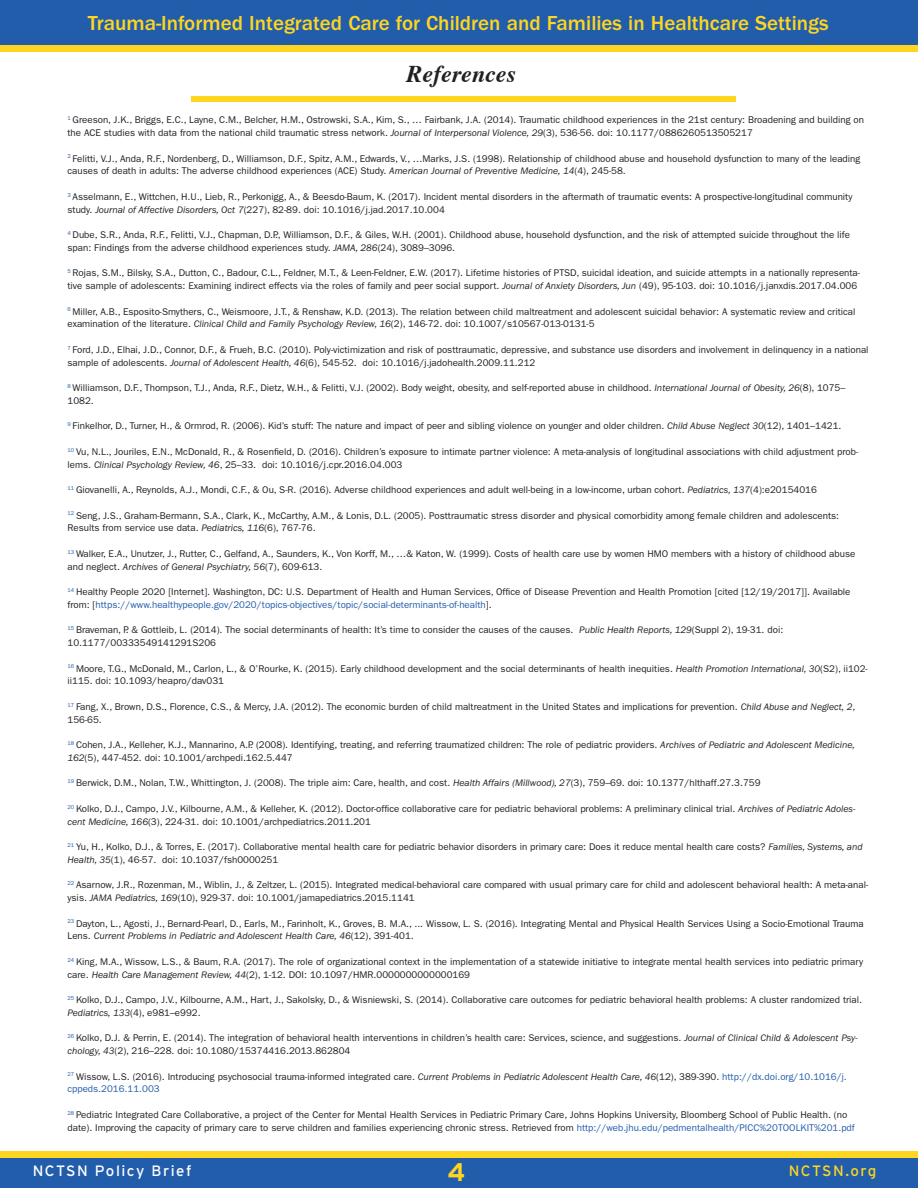
<style>
.page{position:relative;width:918px;height:1188px;background:#fff}
.page>*{position:absolute;margin:0;border:0;box-sizing:border-box;transform-origin:0 0}
.t1{font:700 25.5px "Interstate";color:#ffd520}
.t2{font:italic 700 24px "Times";color:#231f20}
.t3{font:500 21px "ITC Franklin Gothic Std";color:#ffd520}
.t4{font:15px "Interstate";letter-spacing:.1em;color:#fff}
.t5{font:15px "Interstate";letter-spacing:.095em;color:#ffd520}
.t6{font:9.75px/12.8px "ITC Franklin Gothic Std";color:#231f20}
.s1{font-style:italic}
.s2{color:#215dab}
</style>
<div class="page">
<div style="left:0;top:0;width:918px;height:47px;background:#215dab"></div>
<div style="left:0;top:45px;width:918px;height:7px;background:#ffd520"></div>
<div style="left:0;top:1151px;width:918px;height:30px;background:#ffd520"></div>
<div style="left:0;top:1159px;width:918px;height:29px;background:#215dab"></div>
<div style="left:191px;top:96px;width:544px;height:6px;background:#ffd520"></div>
<p class="t3" style="left:88px;top:11px;width:742px">Trauma-Informed Integrated Care for Children and Families in Healthcare Settings</p>
<p class="t2" style="left:407px;top:52px;width:111px">References</p>
<p class="t6" style="left:68px;top:114px;width:798px"><sup>1</sup> Greeson, J.K., Briggs, E.C., Layne, C.M., Belcher, H.M., Ostrowski, S.A., Kim, S., … Fairbank, J.A. (2014). Traumatic childhood experiences in the 21st century: Broadening and building on the ACE studies with data from the national child traumatic stress network. <span class="s1">Journal of Interpersonal Violence, 29</span>(3), 536-56. doi: 10.1177/0886260513505217</p>
<p class="t6" style="left:68px;top:152px;width:794px"><sup>2</sup> Felitti, V.J., Anda, R.F., Nordenberg, D., Williamson, D.F., Spitz, A.M., Edwards, V., …Marks, J.S. (1998). Relationship of childhood abuse and household dysfunction to many of the leading causes of death in adults: The adverse childhood experiences (ACE) Study. <span class="s1">American Journal of Preventive Medicine, 14</span>(4), 245-58.</p>
<p class="t6" style="left:68px;top:190px;width:787px"><sup>3</sup> Asselmann, E., Wittchen, H.U., Lieb, R., Perkonigg, A., &amp; Beesdo-Baum, K. (2017). Incident mental disorders in the aftermath of traumatic events: A prospective-longitudinal community study. <span class="s1">Journal of Affective Disorders, Oct 7</span>(227), 82-89. doi: 10.1016/j.jad.2017.10.004</p>
<p class="t6" style="left:68px;top:229px;width:784px"><sup>4</sup> Dube, S.R., Anda, R.F., Felitti, V.J., Chapman, D.P., Williamson, D.F., &amp; Giles, W.H. (2001). Childhood abuse, household dysfunction, and the risk of attempted suicide throughout the life span: Findings from the adverse childhood experiences study. <span class="s1">JAMA, 286</span>(24), 3089–3096.</p>
<p class="t6" style="left:68px;top:267px;width:794px"><sup>5</sup> Rojas, S.M., Bilsky, S.A., Dutton, C., Badour, C.L., Feldner, M.T., &amp; Leen-Feldner, E.W. (2017). Lifetime histories of PTSD, suicidal ideation, and suicide attempts in a nationally representa&shy;tive sample of adolescents: Examining indirect effects via the roles of family and peer social support. <span class="s1">Journal of Anxiety Disorders, Jun</span> (49), 95-103. doi: 10.1016/j.janxdis.2017.04.006</p>
<p class="t6" style="left:68px;top:305px;width:790px"><sup>6</sup> Miller, A.B., Esposito-Smythers, C., Weismoore, J.T., &amp; Renshaw, K.D. (2013). The relation between child maltreatment and adolescent suicidal behavior: A systematic review and critical examination of the literature. <span class="s1">Clinical Child and Family Psychology Review, 16</span>(2), 146-72. doi: 10.1007/s10567-013-0131-5</p>
<p class="t6" style="left:68px;top:343px;width:803px"><sup>7</sup> Ford, J.D., Elhai, J.D., Connor, D.F., &amp; Frueh, B.C. (2010). Poly-victimization and risk of posttraumatic, depressive, and substance use disorders and involvement in delinquency in a national sample of adolescents. <span class="s1">Journal of Adolescent Health, 46</span>(6), 545-52. doi: 10.1016/j.jadohealth.2009.11.212</p>
<p class="t6" style="left:68px;top:382px;width:779px"><sup>8</sup> Williamson, D.F., Thompson, T.J., Anda, R.F., Dietz, W.H., &amp; Felitti, V.J. (2002). Body weight, obesity, and self-reported abuse in childhood. <span class="s1">International Journal of Obesity, 26</span>(8), 1075–<br>1082.</p>
<p class="t6" style="left:68px;top:420px;width:775px"><sup>9</sup> Finkelhor, D., Turner, H., &amp; Ormrod, R. (2006). Kid’s stuff: The nature and impact of peer and sibling violence on younger and older children. <span class="s1">Child Abuse Neglect 30</span>(12), 1401–1421.</p>
<p class="t6" style="left:68px;top:445px;width:792px"><sup>10</sup> Vu, N.L., Jouriles, E.N., McDonald, R., &amp; Rosenfield, D. (2016). Children’s exposure to intimate partner violence: A meta-analysis of longitudinal associations with child adjustment prob&shy;lems. <span class="s1">Clinical Psychology Review, 46</span>, 25–33. doi: 10.1016/j.cpr.2016.04.003</p>
<p class="t6" style="left:68px;top:484px;width:751px"><sup>11</sup> Giovanelli, A., Reynolds, A.J., Mondi, C.F., &amp; Ou, S-R. (2016). Adverse childhood experiences and adult well-being in a low-income, urban cohort. <span class="s1">Pediatrics, 137</span>(4):e20154016</p>
<p class="t6" style="left:68px;top:509px;width:773px"><sup>12</sup> Seng, J.S., Graham-Bermann, S.A., Clark, K., McCarthy, A.M., &amp; Lonis, D.L. (2005). Posttraumatic stress disorder and physical comorbidity among female children and adolescents:<br>Results from service use data. <span class="s1">Pediatrics, 116</span>(6), 767-76.</p>
<p class="t6" style="left:68px;top:547px;width:789px"><sup>13</sup> Walker, E.A., Unutzer, J., Rutter, C., Gelfand, A., Saunders, K., Von Korff, M., …&amp; Katon, W. (1999). Costs of health care use by women HMO members with a history of childhood abuse and neglect. <span class="s1">Archives of General Psychiatry, 56</span>(7), 609-613.</p>
<p class="t6" style="left:68px;top:586px;width:785px"><sup>14</sup> Healthy People 2020 [Internet]. Washington, DC: U.S. Department of Health and Human Services, Office of Disease Prevention and Health Promotion [cited [12/19/2017]]. Available from: [<span class="s2">https://www.healthypeople.gov/2020/topics-objectives/topic/social-determinants-of-health</span>].</p>
<p class="t6" style="left:68px;top:624px;width:717px"><sup>15</sup> Braveman, P. &amp; Gottleib, L. (2014). The social determinants of health: It’s time to consider the causes of the causes. <span class="s1">Public Health Reports, 129</span>(Suppl 2), 19-31. doi:<br>10.1177/00333549141291S206</p>
<p class="t6" style="left:68px;top:662px;width:802px"><sup>16</sup> Moore, T.G., McDonald, M., Carlon, L., &amp; O’Rourke, K. (2015). Early childhood development and the social determinants of health inequities. <span class="s1">Health Promotion International, 30</span>(S2), ii102- ii115. doi: 10.1093/heapro/dav031</p>
<p class="t6" style="left:68px;top:700px;width:789px"><sup>17</sup> Fang, X., Brown, D.S., Florence, C.S., &amp; Mercy, J.A. (2012). The economic burden of child maltreatment in the United States and implications for prevention. <span class="s1">Child Abuse and Neglect, 2</span>,<br>156-65.</p>
<p class="t6" style="left:68px;top:739px;width:789px"><sup>18</sup> Cohen, J.A., Kelleher, K.J., Mannarino, A.P. (2008). Identifying, treating, and referring traumatized children: The role of pediatric providers. <span class="s1">Archives of Pediatric and Adolescent Medicine,<br>162</span>(5), 447-452. doi: 10.1001/archpedi.162.5.447</p>
<p class="t6" style="left:68px;top:777px;width:695px"><sup>19</sup> Berwick, D.M., Nolan, T.W., Whittington, J. (2008). The triple aim: Care, health, and cost. <span class="s1">Health Affairs (Millwood), 27</span>(3), 759–69. doi: 10.1377/hlthaff.27.3.759</p>
<p class="t6" style="left:68px;top:802px;width:789px"><sup>20</sup> Kolko, D.J., Campo, J.V., Kilbourne, A.M., &amp; Kelleher, K. (2012). Doctor-office collaborative care for pediatric behavioral problems: A preliminary clinical trial. <span class="s1">Archives of Pediatric Adoles&shy;cent Medicine, 166</span>(3), 224-31. doi: 10.1001/archpediatrics.2011.201</p>
<p class="t6" style="left:68px;top:841px;width:797px"><sup>21</sup> Yu, H., Kolko, D.J., &amp; Torres, E. (2017). Collaborative mental health care for pediatric behavior disorders in primary care: Does it reduce mental health care costs? <span class="s1">Families, Systems, and<br>Health, 35</span>(1), 46-57. doi: 10.1037/fsh0000251</p>
<p class="t6" style="left:68px;top:879px;width:802px"><sup>22</sup> Asarnow, J.R., Rozenman, M., Wiblin, J., &amp; Zeltzer, L. (2015). Integrated medical-behavioral care compared with usual primary care for child and adolescent behavioral health: A meta-anal&shy;ysis. <span class="s1">JAMA Pediatrics, 169</span>(10), 929-37. doi: 10.1001/jamapediatrics.2015.1141</p>
<p class="t6" style="left:68px;top:917px;width:798px"><sup>23</sup> Dayton, L., Agosti, J., Bernard-Pearl, D., Earls, M., Farinholt, K., Groves, B. M.A., ... Wissow, L. S. (2016). Integrating Mental and Physical Health Services Using a Socio-Emotional Trauma<br>Lens. <span class="s1">Current Problems in Pediatric and Adolescent Health Care, 46</span>(12), 391-401.</p>
<p class="t6" style="left:68px;top:955px;width:797px"><sup>24</sup> King, M.A., Wissow, L.S., &amp; Baum, R.A. (2017). The role of organizational context in the implementation of a statewide initiative to integrate mental health services into pediatric primary care. <span class="s1">Health Care Management Review, 44</span>(2), 1-12. DOI: 10.1097/HMR.0000000000000169</p>
<p class="t6" style="left:68px;top:994px;width:796px"><sup>25</sup> Kolko, D.J., Campo, J.V., Kilbourne, A.M., Hart, J., Sakolsky, D., &amp; Wisniewski, S. (2014). Collaborative care outcomes for pediatric behavioral health problems: A cluster randomized trial.<br><span class="s1">Pediatrics, 133</span>(4), e981–e992.</p>
<p class="t6" style="left:68px;top:1032px;width:792px"><sup>26</sup> Kolko, D.J. &amp; Perrin, E. (2014). The integration of behavioral health interventions in children’s health care: Services, science, and suggestions. <span class="s1">Journal of Clinical Child &amp; Adolescent Psy&shy;chology, 43</span>(2), 216–228. doi: 10.1080/15374416.2013.862804</p>
<p class="t6" style="left:68px;top:1070px;width:781px"><sup>27</sup> Wissow, L.S. (2016). Introducing psychosocial trauma-informed integrated care. <span class="s1">Current Problems in Pediatric Adolescent Health Care, 46</span>(12), 389-390. <span class="s2">http://dx.doi.org/10.1016/j. cppeds.2016.11.003</span></p>
<p class="t6" style="left:68px;top:1108px;width:789px"><sup>28</sup> Pediatric Integrated Care Collaborative, a project of the Center for Mental Health Services in Pediatric Primary Care, Johns Hopkins University, Bloomberg School of Public Health. (no date). Improving the capacity of primary care to serve children and families experiencing chronic stress. Retrieved from <span class="s2">http://web.jhu.edu/pedmentalhealth/PICC%20TOOLKIT%201.pdf</span></p>
<p class="t4" style="left:33px;top:1163px;width:160px">NCTSN Policy Brief</p>
<p class="t1" style="left:448px;top:1158px;width:19px">4</p>
<p class="t5" style="left:789px;top:1163px;width:89px">NCTSN.org</p>
</div>
